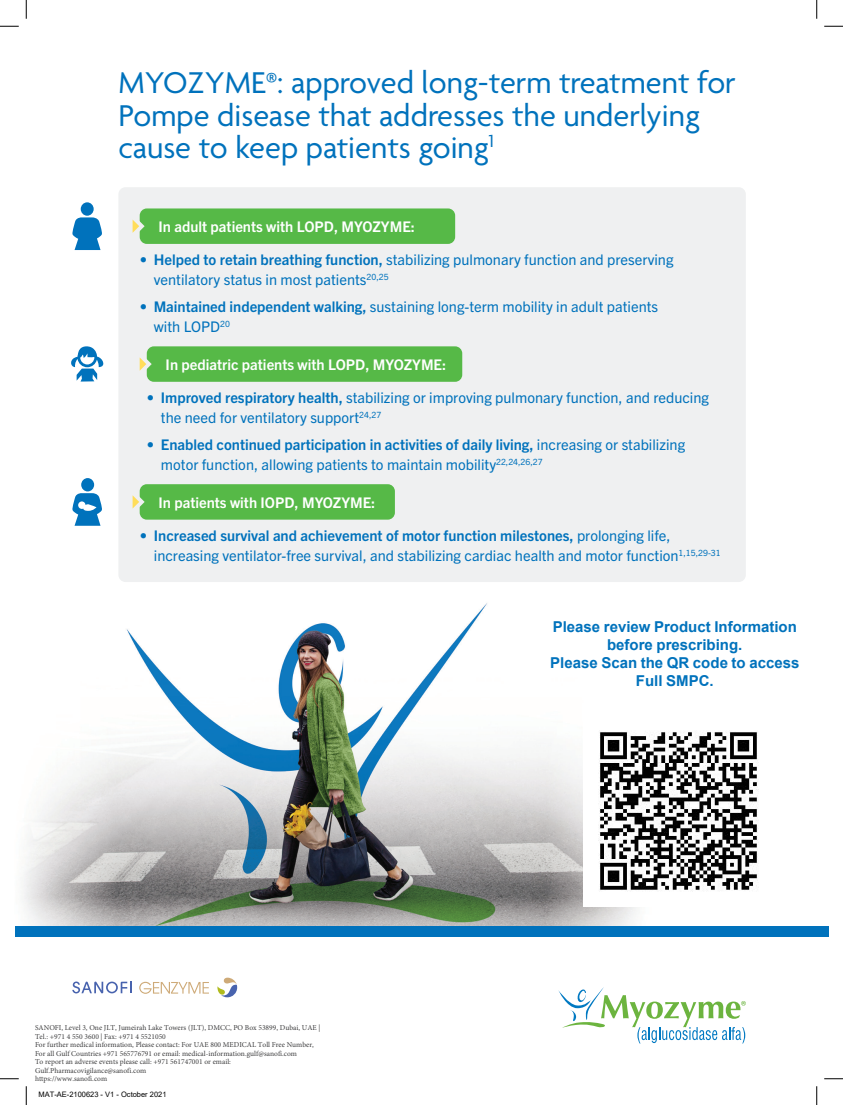
<style>
.page{position:relative;width:843px;height:1105px;background:#fff}
.page>*{position:absolute;margin:0;border:0;box-sizing:border-box;transform-origin:0 0}
.Agenda_Reg_27_27{font:32.5px/32.5px "Agenda";color:#0072bc}
.t1{font:700 15px/17.9px "Arial";color:#0072bc;text-align:center}
.t2{font:14.75px/20px "Trade Gothic Next LT Pro";color:#0072bc}
.TrdGth_Reg_11_75_16{font:700 14.75px "Trade Gothic Next LT Pro";color:#fff}
.t3{font:7.5px/8.5px "Minion Pro";color:#3e3e3f}
.t4{font:7.5px "Arial";color:#000}
.s1{font-size:25px}
.s2{font-weight:700}
</style>
<div class="page">
<img style="left:22px;top:603px;width:615px;height:322px">
<div style="left:118px;top:187px;width:628px;height:395px;background:#eff0f1;border-radius:7px"></div>
<div style="left:15px;top:926px;width:813px;height:10px;background:#0072bc"></div>
<svg style="left:558px;top:987px;width:188px;height:56px"></svg>
<svg style="left:71px;top:346px;width:33px;height:36px"></svg>
<svg style="left:72px;top:981px;width:60px;height:12px"></svg>
<svg style="left:217px;top:978px;width:20px;height:19px"></svg>
<svg style="left:139px;top:982px;width:70px;height:12px"></svg>
<div style="left:81px;top:478px;width:13px;height:13px;background:#0072bc;border-radius:50%"></div>
<svg style="left:72px;top:493px;width:30px;height:33px"></svg>
<div style="left:140px;top:484px;width:255px;height:36px;background:#56b947;border-radius:7px"></div>
<svg style="left:133px;top:495px;width:12px;height:14px"></svg>
<div style="left:147px;top:346px;width:315px;height:36px;background:#56b947;border-radius:7px"></div>
<svg style="left:140px;top:357px;width:12px;height:14px"></svg>
<div style="left:140px;top:208px;width:315px;height:36px;background:#56b947;border-radius:7px"></div>
<svg style="left:133px;top:220px;width:12px;height:13px"></svg>
<div style="left:81px;top:202px;width:13px;height:14px;background:#0072bc;border-radius:50%"></div>
<svg style="left:72px;top:217px;width:30px;height:33px"></svg>
<svg style="left:0;top:25px;width:19px;height:2px"></svg>
<svg style="left:824px;top:25px;width:19px;height:2px"></svg>
<svg style="left:0;top:1078px;width:19px;height:1px"></svg>
<svg style="left:824px;top:1078px;width:19px;height:1px"></svg>
<svg style="left:25px;top:0;width:2px;height:19px"></svg>
<svg style="left:25px;top:1086px;width:2px;height:19px"></svg>
<svg style="left:816px;top:0;width:1px;height:19px"></svg>
<svg style="left:816px;top:1086px;width:1px;height:19px"></svg>
<img style="left:583px;top:716px;width:176px;height:190px">
<p class="Agenda_Reg_27_27" style="left:118px;top:68px;width:619px">MYOZYME<span class="s1">®</span>: approved long-term treatment for<br>Pompe disease that addresses the underlying cause to keep patients going<sup>1</sup></p>
<p class="TrdGth_Reg_11_75_16" style="left:158px;top:216px;width:258px">In adult patients with LOPD, MYOZYME:</p>
<p class="t2" style="left:154px;top:249px;width:521px;text-indent:-14px">• <span class="s2">Helped to retain breathing function,</span> stabilizing pulmonary function and preserving ventilatory status in most patients<sup>20,25</sup></p>
<p class="t2" style="left:154px;top:296px;width:506px;text-indent:-14px">• <span class="s2">Maintained independent walking,</span> sustaining long-term mobility in adult patients with LOPD<sup>20</sup></p>
<p class="TrdGth_Reg_11_75_16" style="left:166px;top:354px;width:282px">In pediatric patients with LOPD, MYOZYME:</p>
<p class="t2" style="left:161px;top:386px;width:549px;text-indent:-14px">• <span class="s2">Improved respiratory health,</span> stabilizing or improving pulmonary function, and reducing the need for ventilatory support<sup>24,27</sup></p>
<p class="t2" style="left:161px;top:434px;width:526px;text-indent:-14px">• <span class="s2">Enabled continued participation in activities of daily living,</span> increasing or stabilizing motor function, allowing patients to maintain mobility<sup>22,24,26,27</sup></p>
<p class="TrdGth_Reg_11_75_16" style="left:158px;top:492px;width:218px">In patients with IOPD, MYOZYME:</p>
<p class="t2" style="left:154px;top:524px;width:568px;text-indent:-14px">• <span class="s2">Increased survival and achievement of motor function milestones,</span> prolonging life, increasing ventilator-free survival, and stabilizing cardiac health and motor function<sup>1,15,29-31</sup></p>
<p class="t3" style="left:35px;top:1024px;width:287px">SANOFI, Level 3, One JLT, Jumeirah Lake Towers (JLT), DMCC, PO Box 53899, Dubai, UAE | Tel.: +971 4 550 3600 | Fax: +971 4 5521050<br>For further medical information, Please contact: For UAE 800 MEDICAL Toll Free Number, For all Gulf Countries +971 565776791 or email: medical-information.gulf@sanofi.com<br>To report an adverse events please call: +971 561747001 or email:<br>Gulf.Pharmacovigilance@sanofi.com<br>https://www.sanofi.com</p>
<p class="t4" style="left:38px;top:1089px;width:129px">MAT-AE-2100623 - V1 - October 2021</p>
<p class="t1" style="left:550px;top:618px;width:251px">Please review Product Information before prescribing.<br>Please Scan the QR code to access<br>Full SMPC.</p>
</div>
